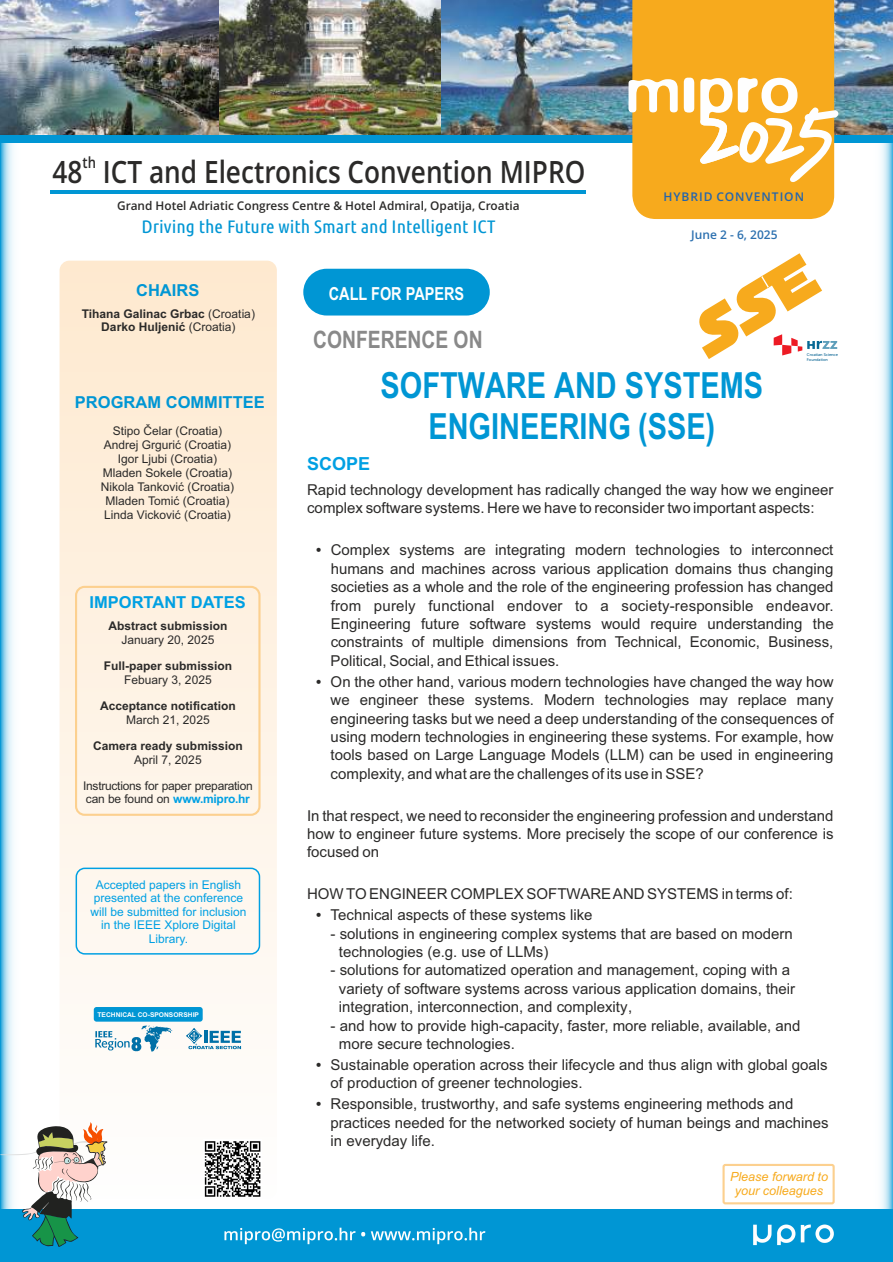
<style>
.page{position:relative;width:893px;height:1262px;background:#fff}
.page>*{position:absolute;margin:0;border:0;box-sizing:border-box;transform-origin:0 0}
.t1{font:700 36px/41.1px "Arial Narrow";color:#0096d4;text-align:center}
.t2{font:600 30.75px "Open Sans";color:#2b2a29;scale:.85 1}
.t3{font:700 24px "Arial Narrow";color:#898989}
.t4{font:18px "Ubuntu Condensed";color:#0096d4;scale:1.09 1}
.t5{font:700 18px "Arial Narrow";color:#fefefe}
.t6{font:700 18px "Arial";color:#00a0e3}
.t7{font:700 16.5px "Arial";color:#0096d4}
.t8{font:700 16.5px "Arial";color:#00a0e3}
.t9{font:600 15.3px "Open Sans";color:#2b2a29;scale:.85 1}
.t10{font:15px/18.5px "Arial";color:#2b2a29}
.t11{font:italic 12.6px/14.1px "Arial";color:#f7aa1d;text-align:center}
.t12{font:12px/14px "Arial";color:#2b2a29;text-align:center}
.t13{font:700 12px/13.4px "Arial";color:#2b2a29;text-align:center}
.t14{font:12px/13.4px "Arial";color:#00a0e3;text-align:center}
.t15{font:12px/25.5px "Arial";letter-spacing:-.02em;color:#2b2a29;text-align:center}
.t16{font:600 12px "Open Sans";color:#2b2a29}
.t17{font:600 12px "Open Sans";letter-spacing:.08em;color:#2364ad}
.t18{font:600 12px "Open Sans";color:#2d71b0}
.t19{font:700 6.6px "Arial";color:#fff}
.t20{font:3.9px/4.8px "Museo Sans 500";color:#0a6594}
.s1{font-weight:400}
.s2{font-weight:700;color:#00a0e3}
</style>
<div class="page">
<svg style="left:881px;top:143px;width:12px;height:1066px"></svg>
<svg style="left:0;top:143px;width:14px;height:979px"></svg>
<div style="left:0;top:1209px;width:893px;height:53px;background:#0096d4"></div>
<svg style="left:753px;top:1224px;width:18px;height:21px"></svg>
<svg style="left:777px;top:1224px;width:56px;height:21px"></svg>
<div style="left:60px;top:261px;width:217px;height:937px;background:linear-gradient(to bottom,#fee9cf,#fdfdfd);border-radius:10px"></div>
<svg style="left:224px;top:1227px;width:261px;height:17px"></svg>
<svg style="left:0;top:1122px;width:107px;height:125px"></svg>
<div style="left:303px;top:269px;width:187px;height:46px;background:#0096d4;border-radius:23px"></div>
<div style="left:722px;top:1163px;width:112px;height:41px;border:2px solid #fcd08f;border-radius:2px"></div>
<svg style="left:699px;top:253px;width:138px;height:106px"></svg>
<div style="left:76px;top:867px;width:184px;height:87px;border:1px solid #00a0e3;border-radius:8px"></div>
<svg style="left:95px;top:1025px;width:77px;height:26px"></svg>
<svg style="left:186px;top:1028px;width:55px;height:21px"></svg>
<div style="left:94px;top:1007px;width:109px;height:14px;background:#0096d4;border-radius:3px"></div>
<div style="left:75px;top:586px;width:185px;height:230px;border:2px solid #fcd08f;border-radius:9px"></div>
<div style="left:0;top:98px;width:893px;height:45px;background:#0096d4"></div>
<img style="left:838px;top:0;width:55px;height:134px">
<img style="left:219px;top:0;width:409px;height:134px">
<img style="left:0;top:0;width:219px;height:134px">
<hr style="left:50px;top:190px;width:535px;height:4px;background:#0096d4">
<svg style="left:628px;top:0;width:210px;height:219px"></svg>
<svg style="left:203px;top:1139px;width:59px;height:59px"></svg>
<svg style="left:205px;top:1141px;width:55px;height:55px"></svg>
<p class="t9" style="left:82px;top:156px;width:17px">th</p>
<h2 class="t2" style="left:53px;top:160px;width:628px">48 ICT and Electronics Convention MIPRO</h2>
<p class="t16" style="left:117px;top:200px;width:404px">Grand Hotel Adriatic Congress Centre &amp; Hotel Admiral, Opatija, Croatia</p>
<p class="t4" style="left:141px;top:219px;width:326px">Driving the Future with Smart and Intelligent ICT</p>
<p class="t7" style="left:136px;top:284px;width:65px">CHAIRS</p>
<p class="t13" style="left:82px;top:308px;width:175px">Tihana Galinac Grbac <span class="s1">(Croatia)<br></span>Darko Huljenić <span class="s1">(Croatia)</span></p>
<p class="t5" style="left:329px;top:286px;width:137px">CALL FOR PAPERS</p>
<h3 class="t3" style="left:313px;top:331px;width:171px">CONFERENCE ON</h3>
<p class="t17" style="left:663px;top:192px;width:142px">HYBRID CONVENTION</p>
<p class="t18" style="left:691px;top:230px;width:88px">June 2 - 6, 2025</p>
<p class="t20" style="left:806px;top:353px;width:32px">Croatian Science<br>Foundation</p>
<p class="t7" style="left:75px;top:396px;width:191px">PROGRAM COMMITTEE</p>
<p class="t12" style="left:101px;top:425px;width:135px">Stipo Čelar (Croatia)<br>Andrej Grgurić (Croatia)<br>Igor Ljubi (Croatia)<br>Mladen Sokele (Croatia)<br>Nikola Tanković (Croatia)<br>Mladen Tomić (Croatia)<br>Linda Vicković (Croatia)</p>
<p class="t8" style="left:89px;top:596px;width:158px">IMPORTANT DATES</p>
<p class="t13" style="left:109px;top:620px;width:120px">Abstract submission</p>
<p class="t12" style="left:122px;top:634px;width:94px">January 20, 2025</p>
<p class="t13" style="left:104px;top:660px;width:130px">Full-paper submission</p>
<p class="t12" style="left:124px;top:674px;width:89px">Febuary 3, 2025</p>
<p class="t13" style="left:100px;top:700px;width:137px">Acceptance notification</p>
<p class="t12" style="left:126px;top:714px;width:85px">March 21, 2025</p>
<p class="t13" style="left:93px;top:740px;width:151px">Camera ready submission</p>
<p class="t15" style="left:83px;top:748px;width:171px">April 7, 2025<br>Instructions for paper preparation</p>
<p class="t15" style="left:86px;top:787px;width:165px">can be found on <span class="s2">www.mipro.hr</span></p>
<p class="t14" style="left:90px;top:879px;width:158px">Accepted papers in English presented at the conference will be submitted for inclusion in the IEEE Xplore Digital<br>Library.</p>
<p class="t19" style="left:97px;top:1012px;width:103px">TECHNICAL CO-SPONSORSHIP</p>
<h1 class="t1" style="left:380px;top:368px;width:384px">SOFTWARE AND SYSTEMS<br>ENGINEERING (SSE)</h1>
<p class="t6" style="left:307px;top:456px;width:65px">SCOPE</p>
<p class="t10" style="left:307px;top:482px;width:528px">Rapid technology development has radically changed the way how we engineer complex software systems. Here we have to reconsider two important aspects:</p>
<p class="t10" style="left:330px;top:542px;width:504px;text-align:justify">Complex systems are integrating modern technologies to interconnect humans and machines across various application domains thus changing societies as a whole and the role of the engineering profession has changed from purely functional endover to a society-responsible endeavor.<br>Engineering future software systems would require understanding the constraints of multiple dimensions from Technical, Economic, Business, Political, Social, and Ethical issues.</p>
<p class="t10" style="left:330px;top:673px;width:504px;text-align:justify">On the other hand, various modern technologies have changed the way how we engineer these systems. Modern technologies may replace many engineering tasks but we need a deep understanding of the consequences of using modern technologies in engineering these systems. For example, how tools based on Large Language Models (LLM) can be used in engineering complexity, and what are the challenges of its use in SSE?</p>
<p class="t10" style="left:307px;top:807px;width:528px;text-align:justify">In that respect, we need to reconsider the engineering profession and understand how to engineer future systems. More precisely the scope of our conference is focused on</p>
<p class="t10" style="left:330px;top:885px;width:463px;line-height:20.9px;text-indent:-24px">HOW TO ENGINEER COMPLEX SOFTWARE AND SYSTEMS in terms of:<br>Technical aspects of these systems like</p>
<p class="t10" style="left:339px;top:925px;width:455px;text-indent:-8px">- solutions in engineering complex systems that are based on modern technologies (e.g. use of LLMs)</p>
<p class="t10" style="left:339px;top:962px;width:457px;text-indent:-8px">- solutions for automatized operation and management, coping with a variety of software systems across various application domains, their integration, interconnection, and complexity,</p>
<p class="t10" style="left:339px;top:1017px;width:463px;text-indent:-8px">- and how to provide high-capacity, faster, more reliable, available, and more secure technologies.</p>
<p class="t10" style="left:330px;top:1056px;width:498px">Sustainable operation across their lifecycle and thus align with global goals of production of greener technologies.</p>
<p class="t10" style="left:330px;top:1096px;width:499px">Responsible, trustworthy, and safe systems engineering methods and practices needed for the networked society of human beings and machines in everyday life.</p>
<p class="t11" style="left:730px;top:1170px;width:100px">Please forward to your colleagues</p>
</div>
